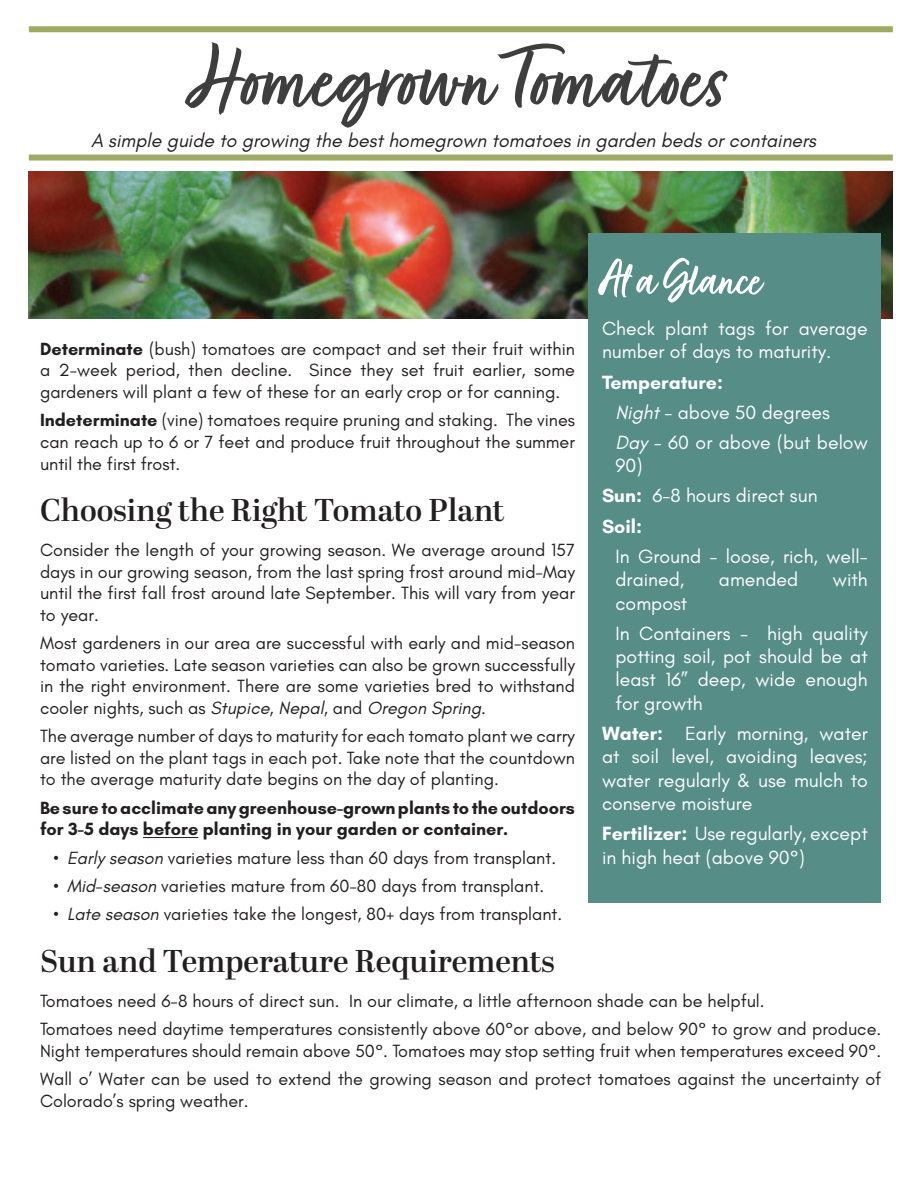
<style>
.page{position:relative;width:918px;height:1188px;background:#fff}
.page>*{position:absolute;margin:0;border:0;box-sizing:border-box;transform-origin:0 0}
.t1{font:99px "Fave Script Bold Pro";letter-spacing:.015em;color:#3e3e3f}
.t2{font:54px "Fave Script Bold Pro";color:#fff}
.t3{font:600 31.5px "Abril Display";color:#231f20}
.t4{font:19.5px/23.4px "Glacial Indifference";color:#fff}
.t5{font:italic 19.5px "Glacial Indifference";color:#231f20}
.t6{font:18px/21.6px "Glacial Indifference";color:#231f20;text-align:justify}
.t7{font:700 18px/21.6px "Glacial Indifference";color:#231f20}
.s1{font-weight:700}
.s2{font-style:italic}
</style>
<div class="page">
<div style="left:29px;top:26px;width:864px;height:6px;background:#9eab64"></div>
<div style="left:29px;top:155px;width:864px;height:6px;background:#9eab64"></div>
<img style="left:29px;top:172px;width:864px;height:146px">
<hr style="left:143px;top:837px;width:55px;height:1px;background:#231f20">
<div style="left:589px;top:233px;width:292px;height:670px;background:#568d87"></div>
<h1 class="t1" style="left:193px;top:25px;width:537px">Homegrown Tomatoes</h1>
<p class="t5" style="left:91px;top:130px;width:727px">A simple guide to growing the best homegrown tomatoes in garden beds or containers</p>
<h2 class="t2" style="left:602px;top:250px;width:162px">At a Glance</h2>
<p class="t4" style="left:602px;top:317px;width:267px">Check plant tags for average number of days to maturity.</p>
<p class="t4" style="left:615px;top:367px;width:254px;line-height:30.2px;text-indent:-13px"><span class="s1">Temperature:<br></span><span class="s2">Night</span> - above 50 degrees<br><span class="s2">Day</span> - 60 or above (but below</p>
<p class="t4" style="left:602px;top:451px;width:217px;line-height:30.2px;text-indent:13px">90)<br><span class="s1">Sun:</span> 6-8 hours direct sun<br><span class="s1">Soil:</span></p>
<p class="t4" style="left:615px;top:545px;width:254px">In Ground - loose, rich, well&shy;drained,</p>
<p class="t6" style="left:40px;top:338px;width:536px"><span class="s1">Determinate</span> (bush) tomatoes are compact and set their fruit within a 2-week period, then decline. Since they set fruit earlier, some gardeners will plant a few of these for an early crop or for canning.</p>
<p class="t6" style="left:40px;top:410px;width:537px"><span class="s1">Indeterminate</span> (vine) tomatoes require pruning and staking. The vines can reach up to 6 or 7 feet and produce fruit throughout the summer until the first frost.</p>
<h3 class="t3" style="left:40px;top:488px;width:466px">Choosing the Right Tomato Plant</h3>
<p class="t6" style="left:40px;top:539px;width:536px">Consider the length of your growing season. We average around 157 days in our growing season, from the last spring frost around mid-May until the first fall frost around late September. This will vary from year to year.</p>
<p class="t6" style="left:40px;top:633px;width:537px">Most gardeners in our area are successful with early and mid-season tomato varieties. Late season varieties can also be grown successfully in the right environment. There are some varieties bred to withstand cooler nights, such as <span class="s2">Stupice</span>, <span class="s2">Nepal</span>, and <span class="s2">Oregon Spring</span>.</p>
<p class="t6" style="left:40px;top:726px;width:537px">The average number of days to maturity for each tomato plant we carry are listed on the plant tags in each pot. Take note that the countdown to the average maturity date begins on the day of planting.</p>
<p class="t7" style="left:40px;top:797px;width:536px">Be sure to acclimate any greenhouse-grown plants to the outdoors for 3-5 days before planting in your garden or container.</p>
<p class="t6" style="left:54px;top:847px;width:504px"><span class="s2">• Early season</span> varieties mature less than 60 days from transplant.</p>
<p class="t6" style="left:54px;top:876px;width:492px"><span class="s2">• Mid-season</span> varieties mature from 60-80 days from transplant.</p>
<p class="t6" style="left:54px;top:904px;width:510px"><span class="s2">• Late season</span> varieties take the longest, 80+ days from transplant.</p>
<h3 class="t3" style="left:40px;top:939px;width:516px">Sun and Temperature Requirements</h3>
<p class="t6" style="left:40px;top:987px;width:843px;line-height:28.3px">Tomatoes need 6-8 hours of direct sun. In our climate, a little afternoon shade can be helpful.<br>Tomatoes need daytime temperatures consistently above 60°or above, and below 90° to grow and produce.</p>
<p class="t6" style="left:40px;top:1037px;width:843px;line-height:28.3px">Night temperatures should remain above 50°. Tomatoes may stop setting fruit when temperatures exceed 90°.<br>Wall o’ Water can be used to extend the growing season and protect tomatoes against the uncertainty of</p>
<p class="t6" style="left:40px;top:1090px;width:210px">Colorado’s spring weather.</p>
<p class="t4" style="left:719px;top:568px;width:81px">amended</p>
<p class="t4" style="left:833px;top:568px;width:36px">with</p>
<p class="t4" style="left:615px;top:588px;width:254px;line-height:30.2px">compost<br>In Containers - high quality</p>
<p class="t4" style="left:615px;top:645px;width:254px;text-align:justify">potting soil, pot should be at least 16” deep, wide enough for growth</p>
<p class="t4" style="left:602px;top:722px;width:267px;text-align:justify"><span class="s1">Water:</span> Early morning, water at soil level, avoiding leaves; water regularly &amp; use mulch to conserve moisture</p>
<p class="t4" style="left:602px;top:822px;width:267px"><span class="s1">Fertilizer:</span> Use regularly, except in high heat (above 90°)</p>
</div>
